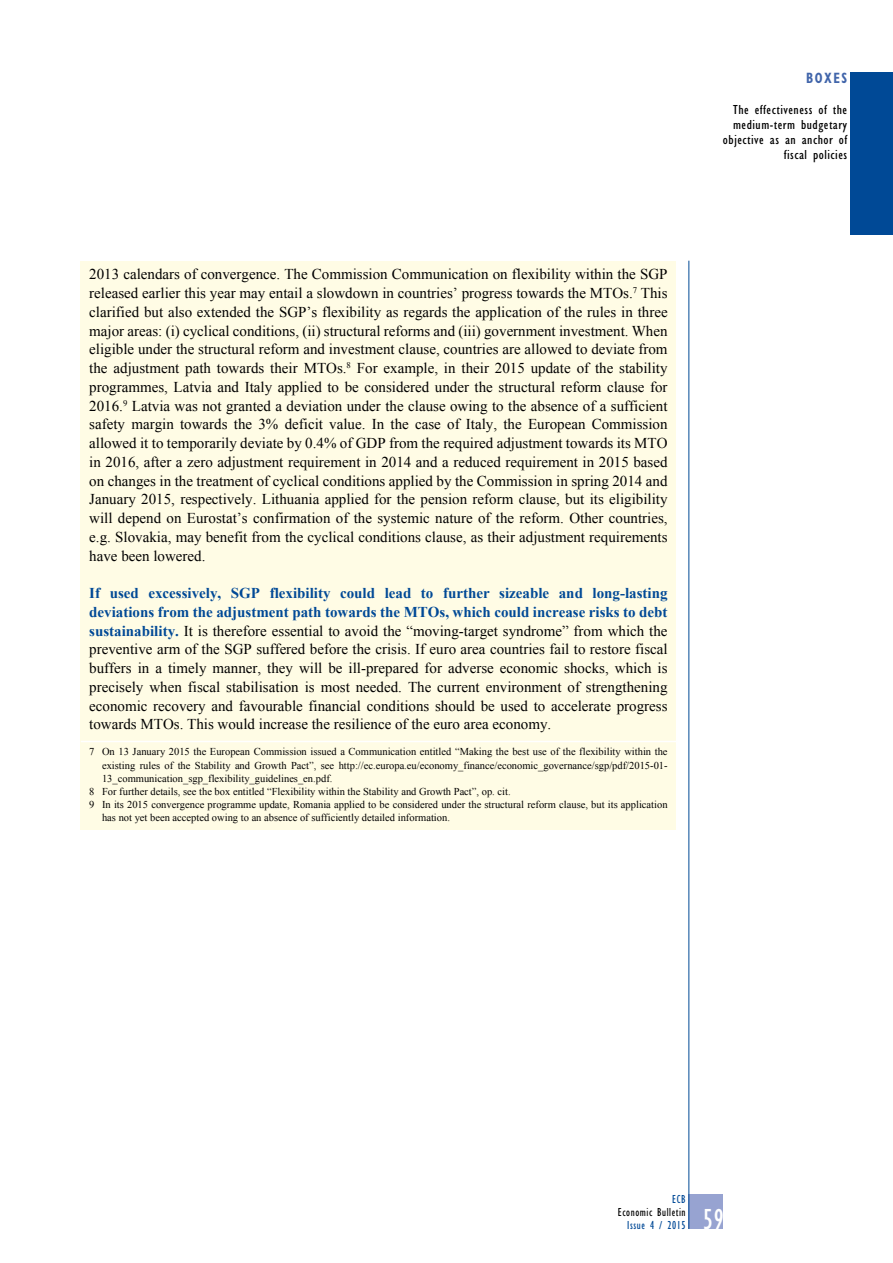
<style>
.page{position:relative;width:893px;height:1263px;background:#fff}
.page>*{position:absolute;margin:0;border:0;box-sizing:border-box;transform-origin:0 0}
.t1{font:condensed 30px "Gill Sans Myriad";color:#fff;scale:.95 1}
.t2{font:15px/18.8px "Times New Roman WGL";color:#000;text-align:justify}
.t3{font:700 condensed 15px "Gill Sans Myriad";letter-spacing:.12em;color:#4165aa;scale:.85 1}
.t4{font:condensed 13.5px/15px "Gill Sans Myriad";letter-spacing:.035em;color:#000;text-align:right;scale:1.1 1}
.t5{font:condensed 12px "Gill Sans Myriad";letter-spacing:.05em;color:#000;scale:.95 1}
.t6{font:condensed 12px "Gill Sans Myriad";letter-spacing:.05em;color:#004996;scale:.95 1}
.t7{font:10.5px "Times New Roman WGL";color:#000}
.s1{font-weight:700;color:#004996}
</style>
<div class="page">
<div style="left:689px;top:1195px;width:34px;height:34px;background:#97a3d1"></div>
<hr style="left:689px;top:261px;width:1px;height:968px;background:#004996">
<div style="left:850px;top:72px;width:43px;height:163px;background:#004996"></div>
<div style="left:81px;top:261px;width:595px;height:568px;background:#fffce5"></div>
<hr style="left:81px;top:741px;width:595px;height:1px;background:#fff">
<p class="t2" style="left:89px;top:265px;width:580px">2013 calendars of convergence. The Commission Communication on flexibility within the SGP released earlier this year may entail a slowdown in countries’ progress towards the MTOs.<sup>7</sup> This clarified but also extended the SGP’s flexibility as regards the application of the rules in three major areas: (i) cyclical conditions, (ii) structural reforms and (iii) government investment. When eligible under the structural reform and investment clause, countries are allowed to deviate from the adjustment path towards their MTOs.<sup>8</sup> For example, in their 2015 update of the stability programmes, Latvia and Italy applied to be considered under the structural reform clause for 2016.<sup>9</sup> Latvia was not granted a deviation under the clause owing to the absence of a sufficient safety margin towards the 3% deficit value. In the case of Italy, the European Commission allowed it to temporarily deviate by 0.4% of GDP from the required adjustment towards its MTO in 2016, after a zero adjustment requirement in 2014 and a reduced requirement in 2015 based on changes in the treatment of cyclical conditions applied by the Commission in spring 2014 and January 2015, respectively. Lithuania applied for the pension reform clause, but its eligibility will depend on Eurostat’s confirmation of the systemic nature of the reform. Other countries, e.g. Slovakia, may benefit from the cyclical conditions clause, as their adjustment requirements have been lowered.</p>
<p class="t2" style="left:89px;top:584px;width:580px"><span class="s1">If used excessively, SGP flexibility could lead to further sizeable and long-lasting deviations from the adjustment path towards the MTOs, which could increase risks to debt sustainability.</span> It is therefore essential to avoid the “moving-target syndrome” from which the preventive arm of the SGP suffered before the crisis. If euro area countries fail to restore fiscal buffers in a timely manner, they will be ill-prepared for adverse economic shocks, which is precisely when fiscal stabilisation is most needed. The current environment of strengthening economic recovery and favourable financial conditions should be used to accelerate progress towards MTOs. This would increase the resilience of the euro area economy.</p>
<p class="t7" style="left:89px;top:744px;width:580px">7 On 13 January 2015 the European Commission issued a Communication entitled “Making the best use of the flexibility within the</p>
<p class="t7" style="left:102px;top:758px;width:567px">existing rules of the Stability and Growth Pact”, see http://ec.europa.eu/economy_finance/economic_governance/sgp/pdf/2015-01-</p>
<p class="t7" style="left:102px;top:771px;width:232px">13_communication_sgp_flexibility_guidelines_en.pdf.</p>
<p class="t7" style="left:89px;top:784px;width:423px">8 For further details, see the box entitled “Flexibility within the Stability and Growth Pact”, op. cit.</p>
<p class="t7" style="left:89px;top:797px;width:580px">9 In its 2015 convergence programme update, Romania applied to be considered under the structural reform clause, but its application</p>
<p class="t7" style="left:102px;top:810px;width:349px">has not yet been accepted owing to an absence of sufficiently detailed information.</p>
<p class="t3" style="left:806px;top:69px;width:50px">BOXES</p>
<p class="t4" style="left:723px;top:102px;width:114px">The effectiveness of the medium-term budgetary objective as an anchor of fiscal policies</p>
<p class="t6" style="left:672px;top:1192px;width:16px">ECB</p>
<p class="t5" style="left:618px;top:1205px;width:73px">Economic Bulletin</p>
<p class="t6" style="left:627px;top:1218px;width:63px">Issue 4 / 2015</p>
<h1 class="t1" style="left:703px;top:1201px;width:23px">59</h1>
</div>
